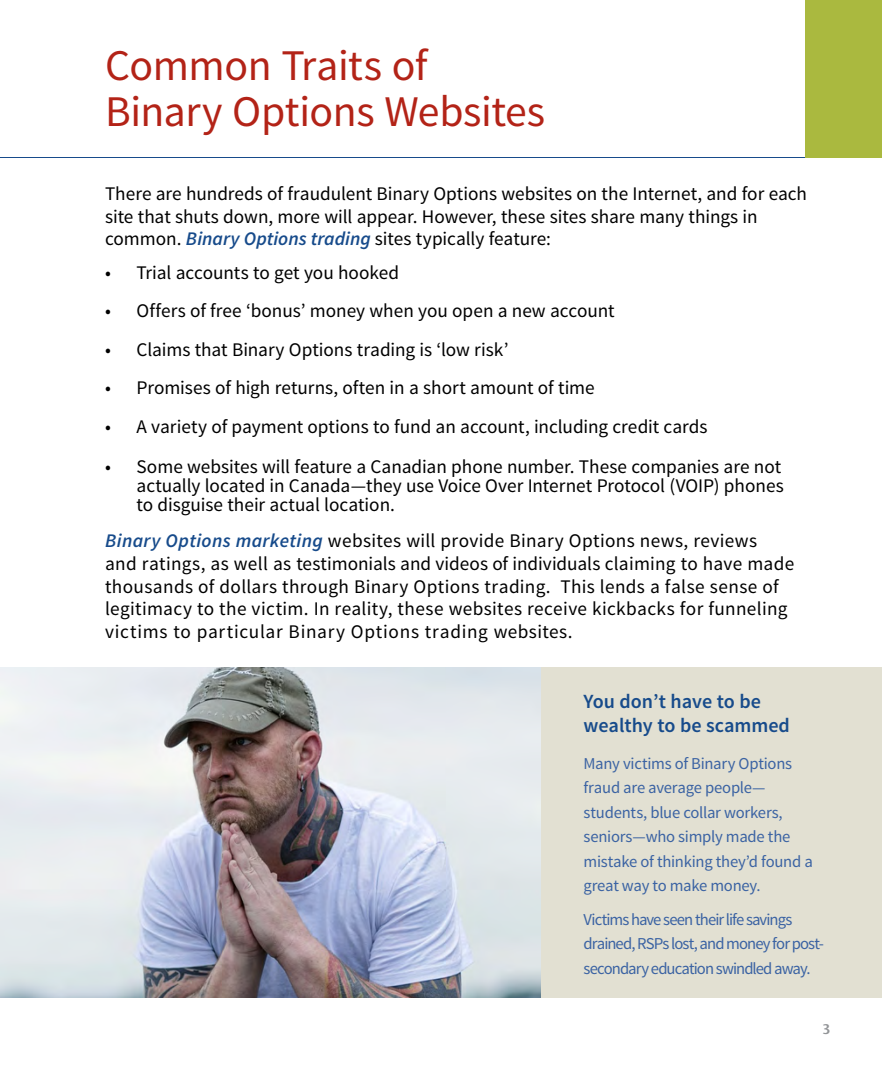
<style>
.page{position:relative;width:882px;height:1071px;background:#fff}
.page>*{position:absolute;margin:0;border:0;box-sizing:border-box;transform-origin:0 0}
.t1{font:43.75px/45.5px "Source Sans Pro";letter-spacing:-.01em;color:#b32317}
.t2{font:600 20.12px/24.5px "Source Sans Pro";color:#174b8b}
.t3{font:19.25px/22.8px "Source Sans Pro";color:#000}
.t4{font:19.25px/22.8px "Source Sans Pro";letter-spacing:.02em;color:#000}
.t5{font:16.62px/24.5px "Source Sans Pro";letter-spacing:-.02em;color:#3b63a3}
.t6{font:16.62px/24.5px "Source Sans Pro";letter-spacing:-.055em;color:#3b63a3}
.t7{font:600 14px "Stone Sans Std";color:#939598}
.s1{font-weight:600;font-style:italic;color:#174b8b}
</style>
<div class="page">
<div style="left:541px;top:667px;width:341px;height:331px;background:#e2e0d2"></div>
<img style="left:0;top:667px;width:541px;height:331px">
<hr style="left:0;top:157px;width:882px;height:1px;background:#174b8b">
<div style="left:805px;top:0;width:77px;height:158px;background:#aab93f"></div>
<h1 class="t1" style="left:105px;top:44px;width:442px">Common Traits of<br>Binary Options Websites</h1>
<p class="t3" style="left:105px;top:183px;width:704px">There are hundreds of fraudulent Binary Options websites on the Internet, and for each site that shuts down, more will appear. However, these sites share many things in common. <span class="s1">Binary Options trading</span> sites typically feature:</p>
<p class="t3" style="left:105px;top:261px;width:296px">• Trial accounts to get you hooked</p>
<p class="t3" style="left:105px;top:300px;width:511px">• Offers of free ‘bonus’ money when you open a new account</p>
<p class="t3" style="left:105px;top:338px;width:405px">• Claims that Binary Options trading is ‘low risk’</p>
<p class="t3" style="left:105px;top:377px;width:491px">• Promises of high returns, often in a short amount of time</p>
<p class="t3" style="left:105px;top:415px;width:604px">• A variety of payment options to fund an account, including credit cards</p>
<p class="t3" style="left:136px;top:457px;width:649px;line-height:19.2px;text-indent:-31px">• Some websites will feature a Canadian phone number. These companies are not actually located in Canada—they use Voice Over Internet Protocol (VOIP) phones to disguise their actual location.</p>
<p class="t4" style="left:105px;top:530px;width:691px"><span class="s1">Binary Options marketing</span> websites will provide Binary Options news, reviews<br>and ratings, as well as testimonials and videos of individuals claiming to have made thousands of dollars through Binary Options trading. This lends a false sense of legitimacy to the victim. In reality, these websites receive kickbacks for funneling victims to particular Binary Options trading websites.</p>
<p class="t2" style="left:584px;top:689px;width:208px">You don’t have to be wealthy to be scammed</p>
<p class="t5" style="left:584px;top:751px;width:231px">Many victims of Binary Options fraud are average people— students, blue collar workers, seniors—who simply made the mistake of thinking they’d found a great way to make money.</p>
<p class="t6" style="left:584px;top:907px;width:242px">Victims have seen their life savings drained, RSPs lost, and money for post&shy;secondary education swindled away.</p>
<p class="t7" style="left:822px;top:1021px;width:10px">3</p>
</div>
